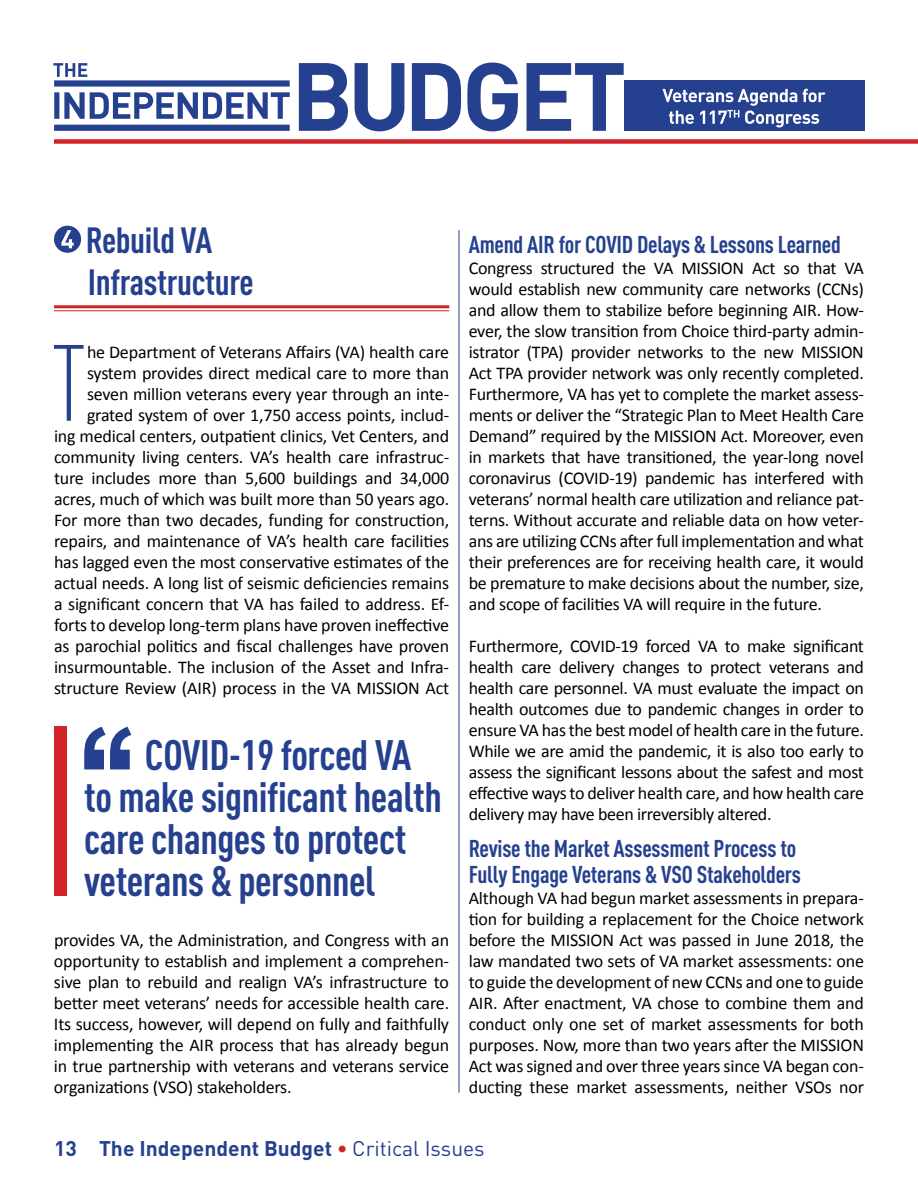
<style>
.page{position:relative;width:918px;height:1188px;background:#fff}
.page>*{position:absolute;margin:0;border:0;box-sizing:border-box;transform-origin:0 0}
.t1{font:300 condensed 106.5px "DIN Pro";color:#25408f}
.t2{font:700 condensed 42px/42px "DIN Pro";letter-spacing:-.01em;color:#25408f}
.t3{font:700 condensed 36px/42px "DIN Pro";letter-spacing:-.01em;color:#25408f}
.t4{font:700 condensed 24px/25.5px "DIN Pro";letter-spacing:-.01em;color:#25408f}
.t5{font:700 21px "DIN Pro";color:#25408f}
.t6{font:18px/21px "Calibri";letter-spacing:-.01em;color:#000;text-align:justify}
.s1{color:#d2232a}
.s2{font-weight:400}
</style>
<div class="page">
<div style="left:54px;top:139px;width:864px;height:5px;background:#d2232a"></div>
<div style="left:54px;top:727px;width:13px;height:169px;background:#d2232a"></div>
<hr style="left:54px;top:310px;width:395px;height:1px;background:#d2232a">
<hr style="left:54px;top:305px;width:395px;height:3px;background:#d2232a">
<hr style="left:459px;top:230px;width:1px;height:863px;background:#25408f">
<svg style="left:54px;top:92px;width:236px;height:27px"></svg>
<div style="left:624px;top:80px;width:240px;height:51px;background:#25408f"></div>
<svg style="left:662px;top:89px;width:164px;height:38px"></svg>
<div style="left:54px;top:125px;width:236px;height:6px;background:#25408f"></div>
<div style="left:54px;top:80px;width:236px;height:7px;background:#25408f"></div>
<svg style="left:53px;top:63px;width:34px;height:14px"></svg>
<svg style="left:299px;top:63px;width:325px;height:68px"></svg>
<div style="left:54px;top:226px;width:27px;height:27px;background:#25408f;border-radius:50%"></div>
<svg style="left:61px;top:230px;width:13px;height:18px"></svg>
<svg style="left:84px;top:727px;width:47px;height:42px"></svg>
<h1 class="t3" style="left:86px;top:216px;width:169px">Rebuild VA<br>Infrastructure</h1>
<h1 class="t1" style="left:52px;top:308px;width:36px">T</h1>
<p class="t6" style="left:54px;top:340px;width:397px;text-align:right">he Department of Veterans Affairs (VA) health care system provides direct medical care to more than seven million veterans every year through an inte&shy;grated system of over 1,750 access points, includ-<br>ing medical centers, outpatient clinics, Vet Centers, and community living centers. VA’s health care infrastruc&shy;ture includes more than 5,600 buildings and 34,000 acres, much of which was built more than 50 years ago.<br>For more than two decades, funding for construction, repairs, and maintenance of VA’s health care facilities has lagged even the most conservative estimates of the actual needs. A long list of seismic deficiencies remains a significant concern that VA has failed to address. Ef&shy;forts to develop long-term plans have proven ineffective as parochial politics and fiscal challenges have proven insurmountable. The inclusion of the Asset and Infra&shy;structure Review (AIR) process in the VA MISSION Act</p>
<h1 class="t2" style="left:84px;top:730px;width:359px;text-indent:61px">COVID-19 forced VA to make significant health care changes to protect veterans &amp; personnel</h1>
<p class="t6" style="left:54px;top:929px;width:397px">provides VA, the Administration, and Congress with an opportunity to establish and implement a comprehen&shy;sive plan to rebuild and realign VA’s infrastructure to better meet veterans’ needs for accessible health care.<br>Its success, however, will depend on fully and faithfully implementing the AIR process that has already begun in true partnership with veterans and veterans service organizations (VSO) stakeholders.</p>
<h2 class="t4" style="left:469px;top:229px;width:374px">Amend AIR for COVID Delays &amp; Lessons Learned</h2>
<p class="t6" style="left:469px;top:256px;width:397px">Congress structured the VA MISSION Act so that VA would establish new community care networks (CCNs) and allow them to stabilize before beginning AIR. How&shy;ever, the slow transition from Choice third-party admin&shy;istrator (TPA) provider networks to the new MISSION Act TPA provider network was only recently completed.<br>Furthermore, VA has yet to complete the market assess&shy;ments or deliver the “Strategic Plan to Meet Health Care Demand” required by the MISSION Act. Moreover, even in markets that have transitioned, the year-long novel coronavirus (COVID-19) pandemic has interfered with veterans’ normal health care utilization and reliance pat&shy;terns. Without accurate and reliable data on how veter&shy;ans are utilizing CCNs after full implementation and what their preferences are for receiving health care, it would be premature to make decisions about the number, size, and scope of facilities VA will require in the future.</p>
<p class="t6" style="left:469px;top:635px;width:397px">Furthermore, COVID-19 forced VA to make significant health care delivery changes to protect veterans and health care personnel. VA must evaluate the impact on health outcomes due to pandemic changes in order to ensure VA has the best model of health care in the future.<br>While we are amid the pandemic, it is also too early to assess the significant lessons about the safest and most effective ways to deliver health care, and how health care delivery may have been irreversibly altered.</p>
<h2 class="t4" style="left:469px;top:834px;width:334px">Revise the Market Assessment Process to<br>Fully Engage Veterans &amp; VSO Stakeholders</h2>
<p class="t6" style="left:469px;top:886px;width:397px">Although VA had begun market assessments in prepara&shy;tion for building a replacement for the Choice network before the MISSION Act was passed in June 2018, the law mandated two sets of VA market assessments: one to guide the development of new CCNs and one to guide AIR. After enactment, VA chose to combine them and conduct only one set of market assessments for both purposes. Now, more than two years after the MISSION Act was signed and over three years since VA began con&shy;ducting these market assessments, neither VSOs nor</p>
<p class="t5" style="left:54px;top:1131px;width:24px">13</p>
<p class="t5" style="left:99px;top:1131px;width:387px">The Independent Budget <span class="s1">•</span> <span class="s2">Critical Issues</span></p>
</div>
